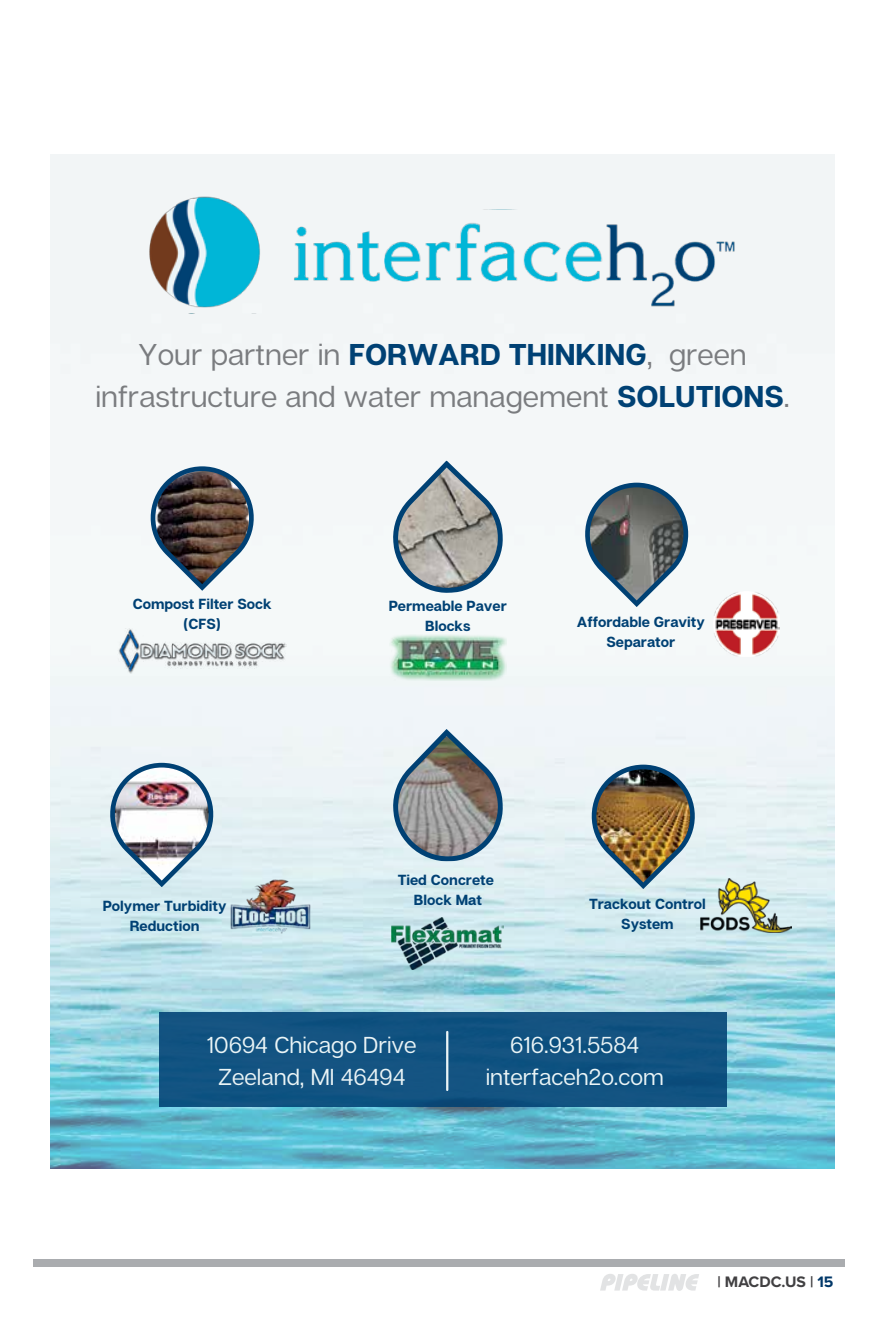
<style>
.page{position:relative;width:882px;height:1323px;background:#fff}
.page>*{position:absolute;margin:0;border:0;box-sizing:border-box;transform-origin:0 0}
.t1{font:30.1px/41.5px "Articulat CF";color:#7a7c7f;text-align:center}
.t2{font:22.93px/31.8px "Articulat CF";color:#eaf4f6;text-align:center}
.t3{font:700 15.75px "Proxima Nova";color:#414042}
.t4{font:700 14.7px/20.3px "Articulat CF";color:#004174;text-align:center}
.s1{font-weight:700;color:#004174}
.s2{color:#003768}
</style>
<div class="page">
<div style="left:33px;top:1259px;width:811px;height:7px;background:#aaacaf"></div>
<svg style="left:600px;top:1274px;width:99px;height:17px"></svg>
<img style="left:50px;top:154px;width:785px;height:1015px">
<img style="left:144px;top:196px;width:122px;height:117px">
<img style="left:284px;top:210px;width:457px;height:97px">
<div style="left:159px;top:1013px;width:568px;height:94px;background:#125381"></div>
<hr style="left:446px;top:1032px;width:2px;height:58px;background:#eaf4f6">
<svg style="left:151px;top:466px;width:103px;height:125px"></svg>
<img style="left:118px;top:629px;width:168px;height:45px">
<img style="left:110px;top:763px;width:103px;height:124px">
<img style="left:225px;top:877px;width:91px;height:58px">
<img style="left:592px;top:765px;width:103px;height:124px">
<img style="left:701px;top:879px;width:91px;height:53px">
<svg style="left:585px;top:483px;width:103px;height:124px"></svg>
<img style="left:714px;top:591px;width:66px;height:66px">
<svg style="left:392px;top:729px;width:112px;height:133px"></svg>
<img style="left:392px;top:918px;width:112px;height:51px">
<svg style="left:392px;top:460px;width:112px;height:134px"></svg>
<img style="left:390px;top:635px;width:116px;height:46px">
<h1 class="t1" style="left:95px;top:335px;width:696px">Your partner in <span class="s1">FORWARD THINKING</span>, green infrastructure and water management <span class="s1">SOLUTIONS</span>.</h1>
<p class="t4" style="left:133px;top:594px;width:141px">Compost Filter Sock (CFS)</p>
<p class="t4" style="left:389px;top:596px;width:120px">Permeable Paver<br>Blocks</p>
<p class="t4" style="left:577px;top:613px;width:130px">Affordable Gravity<br>Separator</p>
<p class="t4" style="left:398px;top:871px;width:98px">Tied Concrete<br>Block Mat</p>
<p class="t4" style="left:103px;top:896px;width:125px">Polymer Turbidity<br>Reduction</p>
<p class="t4" style="left:589px;top:895px;width:118px">Trackout Control<br>System</p>
<h2 class="t2" style="left:207px;top:1029px;width:211px">10694 Chicago Drive<br>Zeeland, MI 46494</h2>
<h2 class="t2" style="left:486px;top:1029px;width:180px">616.931.5584 interfaceh2o.com</h2>
<p class="t3" style="left:717px;top:1270px;width:118px">| MACDC.US | <span class="s2">15</span></p>
</div>
